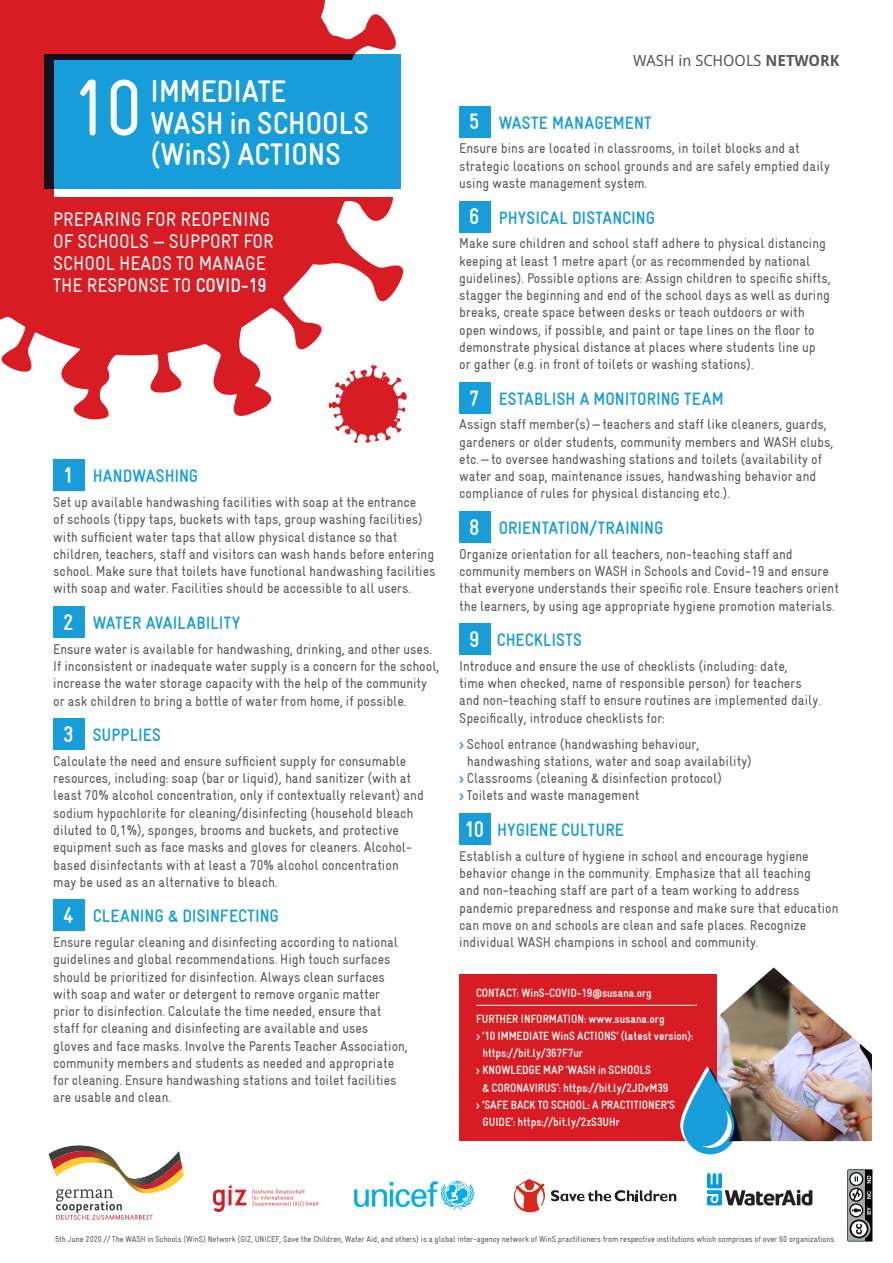
<style>
.page{position:relative;width:893px;height:1263px;background:#fff}
.page>*{position:absolute;margin:0;border:0;box-sizing:border-box;transform-origin:0 0}
.t1{font:79.5px "Gravur Condensed";color:#fff}
.t2{font:700 31.5px/31.5px "Gravur Condensed";color:#fff}
.t3{font:19.8px/22px "Gravur Condensed";color:#fff}
.t4{font:700 18px "Gravur Condensed";letter-spacing:.005em;color:#179dd9}
.t5{font:15.3px "Droid Sans";color:#57585a}
.t6{font:14.25px/17.2px "Gravur Condensed";color:#57585a}
.t7{font:700 12px/26.2px "Gravur Condensed";color:#fff}
.t8{font:8.55px "Gravur Condensed";letter-spacing:-.005em;color:#57585a}
.s1{font-weight:700}
.s2{font-size:22.5px;color:#fff}
.s3{font-weight:700;color:#179dd9}
</style>
<div class="page">
<svg style="left:0;top:0;width:403px;height:420px;fill:#d81c23"></svg>
<div style="left:54px;top:60px;width:386px;height:137px;background:#fff"></div>
<div style="left:45px;top:54px;width:356px;height:135px;background:#179dd9"></div>
<svg style="left:329px;top:365px;width:78px;height:78px"></svg>
<div style="left:53px;top:460px;width:31px;height:31px;background:#179dd9"></div>
<div style="left:53px;top:606px;width:31px;height:32px;background:#179dd9"></div>
<div style="left:53px;top:719px;width:31px;height:31px;background:#179dd9"></div>
<div style="left:53px;top:900px;width:31px;height:31px;background:#179dd9"></div>
<svg style="left:354px;top:1181px;width:120px;height:29px"></svg>
<svg style="left:213px;top:1185px;width:33px;height:27px"></svg>
<svg style="left:252px;top:1189px;width:66px;height:17px"></svg>
<svg style="left:49px;top:1145px;width:135px;height:75px"></svg>
<div style="left:459px;top:974px;width:258px;height:167px;background:#d81c23"></div>
<hr style="left:476px;top:1005px;width:221px;height:1px;background:#fff">
<img style="left:675px;top:967px;width:197px;height:187px">
<svg style="left:847px;top:1169px;width:25px;height:72px"></svg>
<svg style="left:513px;top:1179px;width:32px;height:33px"></svg>
<svg style="left:551px;top:1190px;width:125px;height:12px"></svg>
<div style="left:459px;top:106px;width:31px;height:31px;background:#179dd9"></div>
<div style="left:459px;top:201px;width:31px;height:31px;background:#179dd9"></div>
<div style="left:459px;top:382px;width:31px;height:31px;background:#179dd9"></div>
<div style="left:459px;top:511px;width:31px;height:32px;background:#179dd9"></div>
<div style="left:459px;top:624px;width:31px;height:31px;background:#179dd9"></div>
<div style="left:459px;top:813px;width:31px;height:31px;background:#179dd9"></div>
<svg style="left:706px;top:1172px;width:106px;height:34px"></svg>
<h1 class="t1" style="left:71px;top:63px;width:74px">10</h1>
<h2 class="t2" style="left:151px;top:76px;width:220px">IMMEDIATE<br>WASH in SCHOOLS (WinS) ACTIONS</h2>
<h3 class="t3" style="left:53px;top:208px;width:222px">PREPARING FOR REOPENING<br>OF SCHOOLS — SUPPORT FOR<br>SCHOOL HEADS TO MANAGE<br>THE RESPONSE TO <span class="s1">COVID-19</span></h3>
<p class="t4" style="left:63px;top:466px;width:137px"><span class="s2">1</span> HANDWASHING</p>
<p class="t6" style="left:53px;top:494px;width:384px">Set up available handwashing facilities with soap at the entrance<br>of schools (tippy taps, buckets with taps, group washing facilities) with sufficient water taps that allow physical distance so that children, teachers, staff and visitors can wash hands before entering school. Make sure that toilets have functional handwashing facilities with soap and water. Facilities should be accessible to all users.</p>
<p class="t4" style="left:63px;top:613px;width:179px"><span class="s2">2</span> WATER AVAILABILITY</p>
<p class="t6" style="left:53px;top:640px;width:388px">Ensure water is available for handwashing, drinking, and other uses.<br>If inconsistent or inadequate water supply is a concern for the school, increase the water storage capacity with the help of the community or ask children to bring a bottle of water from home, if possible.</p>
<p class="t4" style="left:63px;top:725px;width:99px"><span class="s2">3</span> SUPPLIES</p>
<p class="t6" style="left:53px;top:752px;width:372px">Calculate the need and ensure sufficient supply for consumable resources, including: soap (bar or liquid), hand sanitizer (with at least 70% alcohol concentration, only if contextually relevant) and sodium hypochlorite for cleaning/disinfecting (household bleach diluted to 0,1%), sponges, brooms and buckets, and protective equipment such as face masks and gloves for cleaners. Alcohol&shy;based disinfectants with at least a 70% alcohol concentration may be used as an alternative to bleach.</p>
<p class="t4" style="left:63px;top:906px;width:218px"><span class="s2">4</span> CLEANING &amp; DISINFECTING</p>
<p class="t6" style="left:53px;top:933px;width:356px">Ensure regular cleaning and disinfecting according to national guidelines and global recommendations. High touch surfaces should be prioritized for disinfection. Always clean surfaces with soap and water or detergent to remove organic matter prior to disinfection. Calculate the time needed, ensure that staff for cleaning and disinfecting are available and uses gloves and face masks. Involve the Parents Teacher Association, community members and students as needed and appropriate for cleaning. Ensure handwashing stations and toilet facilities are usable and clean.</p>
<p class="t5" style="left:633px;top:50px;width:208px">WASH in SCHOOLS <span class="s1">NETWORK</span></p>
<p class="t4" style="left:469px;top:112px;width:184px"><span class="s2">5</span> WASTE MANAGEMENT</p>
<p class="t6" style="left:459px;top:140px;width:372px">Ensure bins are located in classrooms, in toilet blocks and at strategic locations on school grounds and are safely emptied daily using waste management system.</p>
<p class="t4" style="left:469px;top:207px;width:188px"><span class="s2">6</span> PHYSICAL DISTANCING</p>
<p class="t6" style="left:459px;top:235px;width:373px">Make sure children and school staff adhere to physical distancing keeping at least 1 metre apart (or as recommended by national guidelines). Possible options are: Assign children to specific shifts, stagger the beginning and end of the school days as well as during breaks, create space between desks or teach outdoors or with open windows, if possible, and paint or tape lines on the floor to demonstrate physical distance at places where students line up or gather (e.g. in front of toilets or washing stations).</p>
<p class="t4" style="left:469px;top:388px;width:256px"><span class="s2">7</span> ESTABLISH A MONITORING TEAM</p>
<p class="t6" style="left:459px;top:416px;width:376px">Assign staff member(s)—teachers and staff like cleaners, guards, gardeners or older students, community members and WASH clubs, etc.—to oversee handwashing stations and toilets (availability of water and soap, maintenance issues, handwashing behavior and compliance of rules for physical distancing etc.).</p>
<p class="t4" style="left:469px;top:518px;width:196px"><span class="s2">8</span> ORIENTATION/TRAINING</p>
<p class="t6" style="left:459px;top:545px;width:381px">Organize orientation for all teachers, non-teaching staff and community members on WASH in Schools and Covid-19 and ensure that everyone understands their specific role. Ensure teachers orient the learners, by using age appropriate hygiene promotion materials.</p>
<p class="t4" style="left:469px;top:630px;width:114px"><span class="s2">9</span> CHECKLISTS</p>
<p class="t6" style="left:459px;top:657px;width:363px">Introduce and ensure the use of checklists (including: date,<br>time when checked, name of responsible person) for teachers and non-teaching staff to ensure routines are implemented daily.<br>Specifically, introduce checklists for:</p>
<p class="t6" style="left:459px;top:735px;width:242px"><span class="s3">&gt;</span> School entrance (handwashing behaviour,</p>
<p class="t6" style="left:467px;top:752px;width:286px">handwashing stations, water and soap availability)</p>
<p class="t6" style="left:459px;top:769px;width:264px"><span class="s3">&gt;</span> Classrooms (cleaning &amp; disinfection protocol)</p>
<p class="t6" style="left:459px;top:787px;width:182px"><span class="s3">&gt;</span> Toilets and waste management</p>
<p class="t4" style="left:464px;top:820px;width:161px"><span class="s2">10</span> HYGIENE CULTURE</p>
<p class="t6" style="left:459px;top:847px;width:381px">Establish a culture of hygiene in school and encourage hygiene behavior change in the community. Emphasize that all teaching<br>and non-teaching staff are part of a team working to address pandemic preparedness and response and make sure that education can move on and schools are clean and safe places. Recognize individual WASH champions in school and community.</p>
<p class="t7" style="left:476px;top:979px;width:190px">CONTACT: WinS-COVID-19@susana.org<br>FURTHER INFORMATION: www.susana.org</p>
<p class="t7" style="left:476px;top:1023px;width:219px">&gt; ‘10 IMMEDIATE WinS ACTIONS’ (latest version):</p>
<p class="t7" style="left:482px;top:1040px;width:102px">https://bit.ly/367F7ur</p>
<p class="t7" style="left:476px;top:1057px;width:177px">&gt; KNOWLEDGE MAP ‘WASH in SCHOOLS</p>
<p class="t7" style="left:482px;top:1074px;width:187px">&amp; CORONAVIRUS’: https://bit.ly/2JDvM39</p>
<p class="t7" style="left:476px;top:1092px;width:201px">&gt; ‘SAFE BACK TO SCHOOL: A PRACTITIONER’S</p>
<p class="t7" style="left:482px;top:1109px;width:139px">GUIDE’: https://bit.ly/2zS3UHr</p>
<p class="t8" style="left:55px;top:1234px;width:782px">5th June 2020 // The WASH in Schools (WinS) Network (GIZ, UNICEF, Save the Children, Water Aid, and others) is a global inter-agency network of WinS practitioners from respective institutions which comprises of over 60 organizations.</p>
</div>
